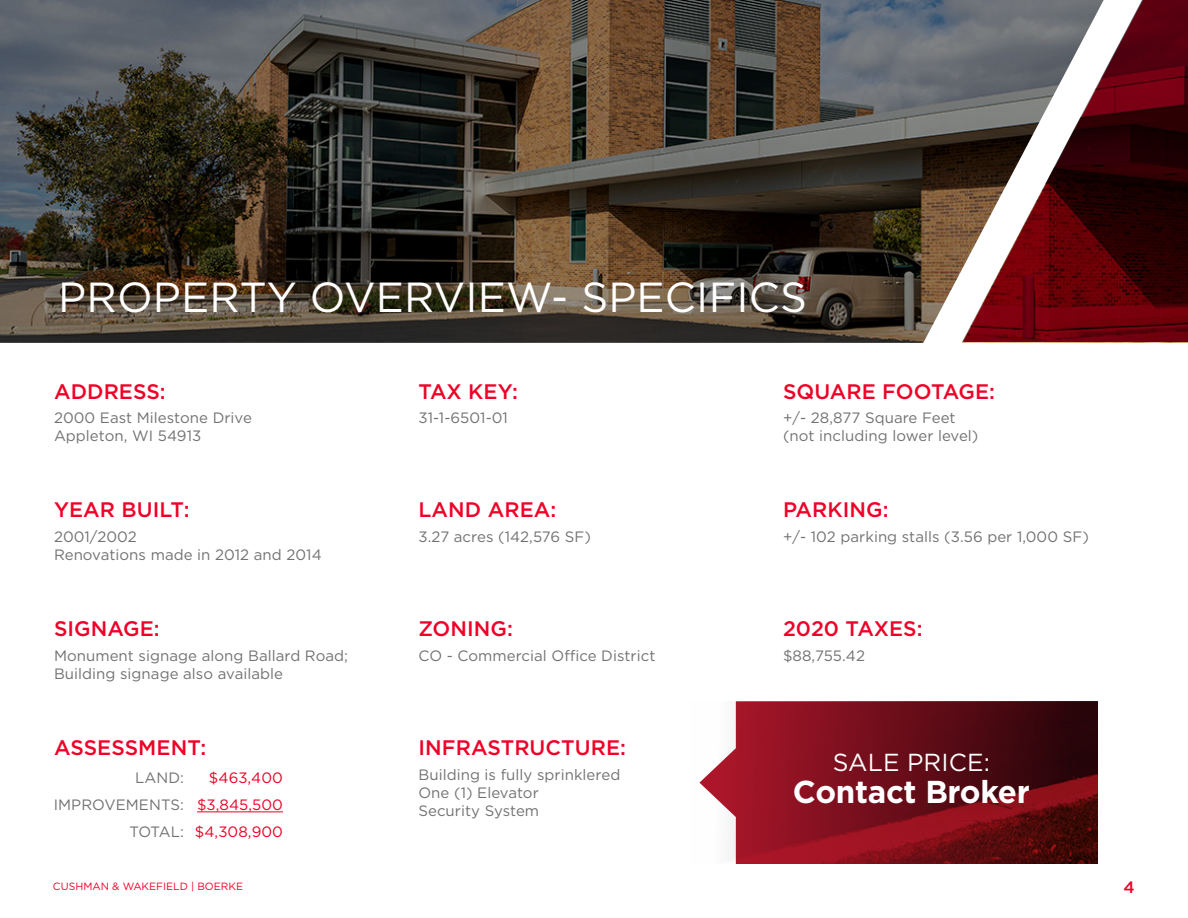
<style>
.page{position:relative;width:1188px;height:918px;background:#fff}
.page>*{position:absolute;margin:0;border:0;box-sizing:border-box;transform-origin:0 0}
.Header_-_White{font:42px "Gotham";letter-spacing:.005em;color:#fff}
.Stat-_Navy{font:700 31.65px "Gotham";letter-spacing:-.01em;color:#fff}
.Stat_Header{font:24.6px "Gotham";letter-spacing:.005em;color:#fff}
.Stat_Header-2{font:500 21px "Gotham";letter-spacing:.005em;color:#ef0027}
.t1{font:500 16.5px "Gotham";color:#ef0027}
.Stat_Description{font:15px "Gotham";letter-spacing:.005em;color:#717271}
.t2{font:15px "Gotham";letter-spacing:.005em;color:#ef0027}
.t3{font:10.5px "Gotham";color:#ef0027}
</style>
<div class="page">
<img style="left:699px;top:701px;width:399px;height:163px">
<img style="left:0;top:0;width:918px;height:342px">
<svg style="left:918px;top:0;width:224px;height:343px;background:#73685f"></svg>
<svg style="left:963px;top:0;width:225px;height:342px;background:#6c3d41"></svg>
<hr style="left:197px;top:812px;width:86px;height:1px;background:#ef0027">
<p class="Header_-_White" style="left:58px;top:270px;width:750px">PROPERTY OVERVIEW- SPECIFICS</p>
<p class="Stat_Header-2" style="left:54px;top:378px;width:113px">ADDRESS:</p>
<p class="Stat_Description" style="left:54px;top:408px;width:199px">2000 East Milestone Drive</p>
<p class="Stat_Description" style="left:54px;top:426px;width:149px">Appleton, WI 54913</p>
<p class="Stat_Header-2" style="left:54px;top:496px;width:137px">YEAR BUILT:</p>
<p class="Stat_Description" style="left:54px;top:527px;width:84px">2001/2002</p>
<p class="Stat_Description" style="left:54px;top:545px;width:269px">Renovations made in 2012 and 2014</p>
<p class="Stat_Header-2" style="left:418px;top:378px;width:101px">TAX KEY:</p>
<p class="Stat_Description" style="left:418px;top:408px;width:91px">31-1-6501-01</p>
<p class="Stat_Header-2" style="left:418px;top:496px;width:139px">LAND AREA:</p>
<p class="Stat_Description" style="left:418px;top:527px;width:174px">3.27 acres (142,576 SF)</p>
<p class="Stat_Header-2" style="left:783px;top:378px;width:214px">SQUARE FOOTAGE:</p>
<p class="Stat_Description" style="left:783px;top:408px;width:174px">+/- 28,877 Square Feet</p>
<p class="Stat_Description" style="left:783px;top:426px;width:197px">(not including lower level)</p>
<p class="Stat_Header-2" style="left:783px;top:496px;width:107px">PARKING:</p>
<p class="Stat_Description" style="left:783px;top:527px;width:307px">+/- 102 parking stalls (3.56 per 1,000 SF)</p>
<p class="Stat_Header-2" style="left:54px;top:615px;width:107px">SIGNAGE:</p>
<p class="Stat_Header-2" style="left:783px;top:615px;width:141px">2020 TAXES:</p>
<p class="Stat_Description" style="left:783px;top:646px;width:83px">$88,755.42</p>
<p class="Stat_Header-2" style="left:418px;top:615px;width:96px">ZONING:</p>
<p class="Stat_Description" style="left:418px;top:646px;width:238px">CO - Commercial Office District</p>
<p class="Stat_Description" style="left:54px;top:646px;width:296px">Monument signage along Ballard Road;</p>
<p class="Stat_Description" style="left:54px;top:664px;width:231px">Building signage also available</p>
<p class="Stat_Header-2" style="left:54px;top:734px;width:154px">ASSESSMENT:</p>
<p class="Stat_Header-2" style="left:418px;top:734px;width:209px">INFRASTRUCTURE:</p>
<p class="Stat_Description" style="left:418px;top:765px;width:203px">Building is fully sprinklered</p>
<p class="Stat_Description" style="left:418px;top:783px;width:122px">One (1) Elevator</p>
<p class="Stat_Description" style="left:418px;top:801px;width:122px">Security System</p>
<p class="Stat_Description" style="left:135px;top:768px;width:50px">LAND:</p>
<p class="t2" style="left:209px;top:768px;width:75px">$463,400</p>
<p class="Stat_Description" style="left:54px;top:795px;width:132px">IMPROVEMENTS:</p>
<p class="t2" style="left:197px;top:795px;width:87px">$3,845,500</p>
<p class="Stat_Description" style="left:129px;top:822px;width:56px">TOTAL:</p>
<p class="t2" style="left:195px;top:822px;width:90px">$4,308,900</p>
<p class="Stat_Header" style="left:833px;top:746px;width:159px">SALE PRICE:</p>
<p class="Stat-_Navy" style="left:793px;top:771px;width:238px">Contact Broker</p>
<p class="t3" style="left:53px;top:880px;width:192px">CUSHMAN &amp; WAKEFIELD | BOERKE</p>
<p class="t1" style="left:1124px;top:876px;width:13px">4</p>
</div>
